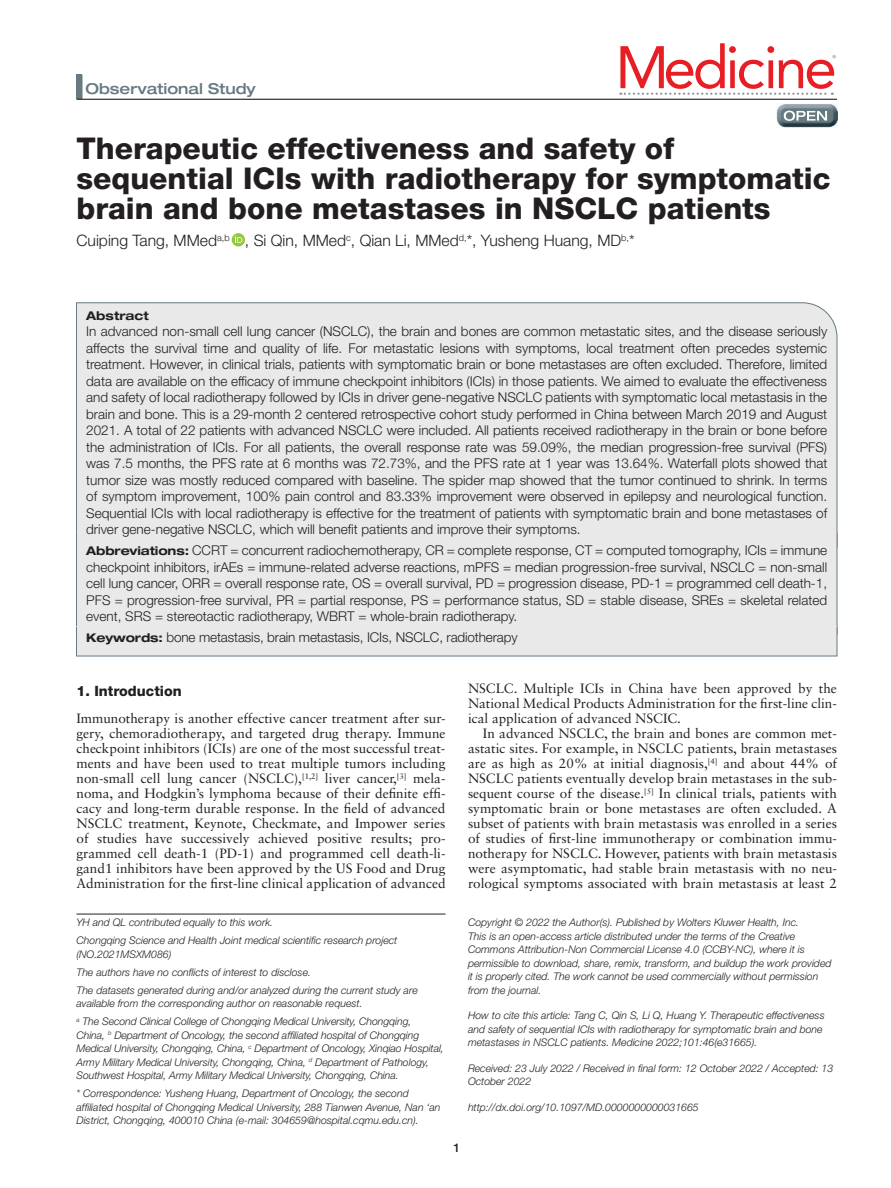
<style>
.page{position:relative;width:891px;height:1188px;background:#fff}
.page>*{position:absolute;margin:0;border:0;box-sizing:border-box;transform-origin:0 0}
.t1{font:59.4px "Avenir";letter-spacing:-.06em;color:#e71e24}
.t2{font:800 30px/30px "Helvetica Neue LT Std";color:#231f20}
.t3{font:300 15.75px "Helvetica Neue LT Std";color:#231f20}
.t4{font:500 expanded 15px "Helvetica Neue LT Std";color:#667981}
.t5{font:800 14.25px "Helvetica Neue LT Std";color:#231f20}
.t6{font:300 13.5px/16.5px "Helvetica Neue LT Std";color:#231f20;text-align:justify}
.t7{font:13.5px/15px "Sabon LT Std";color:#231f20;text-align:justify}
.t8{font:700 expanded 12px "Helvetica Neue LT Std";color:#231f20}
.t9{font:500 12px "Helvetica Neue LT Std";color:#231f20}
.t10{font:italic 300 10.5px/13.5px "Helvetica Neue LT Std";color:#231f20}
.t11{font:500 10.35px "Akzidenz Grotesk BE";color:#909295}
.s1{font-weight:700;font-stretch:expanded;font-size:12px}
</style>
<div class="page">
<div style="left:76px;top:74px;width:6px;height:25px;background:#677981"></div>
<hr style="left:76px;top:99px;width:761px;height:1px;background:#231f20">
<img style="left:776px;top:104px;width:61px;height:24px">
<svg style="left:784px;top:111px;width:43px;height:10px"></svg>
<svg style="left:620px;top:93px;width:213px;height:2px"></svg>
<div style="left:76px;top:302px;width:762px;height:246px;background:#e9e9e9"></div>
<div style="left:76px;top:532px;width:761px;height:104px;background:#e9e9e9"></div>
<div style="left:76px;top:627px;width:761px;height:29px;background:#e9e9e9"></div>
<svg style="left:232px;top:233px;width:13px;height:13px"></svg>
<svg style="left:235px;top:236px;width:7px;height:7px"></svg>
<hr style="left:76px;top:914px;width:370px;height:1px;background:#231f20">
<p class="t4" style="left:86px;top:80px;width:172px">Observational Study</p>
<h1 class="t1" style="left:615px;top:33px;width:223px">Medicine</h1>
<p class="t11" style="left:832px;top:52px;width:6px">®</p>
<h2 class="t2" style="left:76px;top:134px;width:756px">Therapeutic effectiveness and safety of sequential ICIs with radiotherapy for symptomatic brain and bone metastases in NSCLC patients</h2>
<p class="t3" style="left:76px;top:231px;width:560px">Cuiping Tang, MMed<sup>a,b</sup> , Si Qin, MMed<sup>c</sup>, Qian Li, MMed<sup>d,</sup>*, Yusheng Huang, MD<sup>b,</sup>*</p>
<p class="t8" style="left:86px;top:308px;width:64px">Abstract</p>
<p class="t6" style="left:86px;top:323px;width:743px">In advanced non-small cell lung cancer (NSCLC), the brain and bones are common metastatic sites, and the disease seriously affects the survival time and quality of life. For metastatic lesions with symptoms, local treatment often precedes systemic treatment. However, in clinical trials, patients with symptomatic brain or bone metastases are often excluded. Therefore, limited data are available on the efficacy of immune checkpoint inhibitors (ICIs) in those patients. We aimed to evaluate the effectiveness and safety of local radiotherapy followed by ICIs in driver gene-negative NSCLC patients with symptomatic local metastasis in the brain and bone. This is a 29-month 2 centered retrospective cohort study performed in China between March 2019 and August 2021. A total of 22 patients with advanced NSCLC were included. All patients received radiotherapy in the brain or bone before the administration of ICIs. For all patients, the overall response rate was 59.09%, the median progression-free survival (PFS) was 7.5 months, the PFS rate at 6 months was 72.73%, and the PFS rate at 1 year was 13.64%. Waterfall plots showed that tumor size was mostly reduced compared with baseline. The spider map showed that the tumor continued to shrink. In terms of symptom improvement, 100% pain control and 83.33% improvement were observed in epilepsy and neurological function.<br>Sequential ICIs with local radiotherapy is effective for the treatment of patients with symptomatic brain and bone metastases of driver gene-negative NSCLC, which will benefit patients and improve their symptoms.</p>
<p class="t6" style="left:86px;top:542px;width:743px"><span class="s1">Abbreviations:</span> CCRT = concurrent radiochemotherapy, CR = complete response, CT = computed tomography, ICIs = immune checkpoint inhibitors, irAEs = immune-related adverse reactions, mPFS = median progression-free survival, NSCLC = non-small cell lung cancer, ORR = overall response rate, OS = overall survival, PD = progression disease, PD-1 = programmed cell death-1, PFS = progression-free survival, PR = partial response, PS = performance status, SD = stable disease, SREs = skeletal related event, SRS = stereotactic radiotherapy, WBRT = whole-brain radiotherapy.</p>
<p class="t6" style="left:86px;top:629px;width:433px"><span class="s1">Keywords:</span> bone metastasis, brain metastasis, ICIs, NSCLC, radiotherapy</p>
<p class="t5" style="left:76px;top:683px;width:107px">1. Introduction</p>
<p class="t7" style="left:76px;top:711px;width:371px">Immunotherapy is another effective cancer treatment after sur&shy;gery, chemoradiotherapy, and targeted drug therapy. Immune checkpoint inhibitors (ICIs) are one of the most successful treat&shy;ments and have been used to treat multiple tumors including non-small cell lung cancer (NSCLC),<sup>[1,2]</sup> liver cancer,<sup>[3]</sup> mela&shy;noma, and Hodgkin’s lymphoma because of their definite effi&shy;cacy and long-term durable response. In the field of advanced NSCLC treatment, Keynote, Checkmate, and Impower series of studies have successively achieved positive results; pro&shy;grammed cell death-1 (PD-1) and programmed cell death-li&shy;gand1 inhibitors have been approved by the US Food and Drug Administration for the first-line clinical application of advanced</p>
<p class="t7" style="left:468px;top:681px;width:370px">NSCLC. Multiple ICIs in China have been approved by the National Medical Products Administration for the first-line clin&shy;ical application of advanced NSCIC.</p>
<p class="t7" style="left:468px;top:726px;width:371px;text-indent:15px">In advanced NSCLC, the brain and bones are common met&shy;astatic sites. For example, in NSCLC patients, brain metastases are as high as 20% at initial diagnosis,<sup>[4]</sup> and about 44% of NSCLC patients eventually develop brain metastases in the sub&shy;sequent course of the disease.<sup>[5]</sup> In clinical trials, patients with symptomatic brain or bone metastases are often excluded. A subset of patients with brain metastasis was enrolled in a series of studies of first-line immunotherapy or combination immu&shy;notherapy for NSCLC. However, patients with brain metastasis were asymptomatic, had stable brain metastasis with no neu&shy;rological symptoms associated with brain metastasis at least 2</p>
<p class="t10" style="left:76px;top:914px;width:322px;line-height:18px">YH and QL contributed equally to this work.<br>Chongqing Science and Health Joint medical scientific research project</p>
<p class="t10" style="left:76px;top:945px;width:343px;line-height:18px">(NO.2021MSXM086)<br>The authors have no conflicts of interest to disclose.<br>The datasets generated during and/or analyzed during the current study are</p>
<p class="t10" style="left:76px;top:995px;width:336px;line-height:18px">available from the corresponding author on reasonable request.<br><sup>a</sup> The Second Clinical College of Chongqing Medical University, Chongqing,</p>
<p class="t10" style="left:76px;top:1028px;width:369px">China, <sup>b</sup> Department of Oncology, the second affiliated hospital of Chongqing Medical University, Chongqing, China, <sup>c</sup> Department of Oncology, Xinqiao Hospital, Army Military Medical University, Chongqing, China, <sup>d</sup> Department of Pathology, Southwest Hospital, Army Military Medical University, Chongqing, China.</p>
<p class="t10" style="left:77px;top:1087px;width:366px">* Correspondence: Yusheng Huang, Department of Oncology, the second affiliated hospital of Chongqing Medical University, 288 Tianwen Avenue, Nan ‘an<br>District, Chongqing, 400010 China (e-mail: 304659@hospital.cqmu.edu.cn).</p>
<p class="t10" style="left:468px;top:916px;width:365px">Copyright © 2022 the Author(s). Published by Wolters Kluwer Health, Inc.<br>This is an open-access article distributed under the terms of the Creative Commons Attribution-Non Commercial License 4.0 (CCBY-NC), where it is permissible to download, share, remix, transform, and buildup the work provided it is properly cited. The work cannot be used commercially without permission from the journal.</p>
<p class="t10" style="left:468px;top:1009px;width:358px">How to cite this article: Tang C, Qin S, Li Q, Huang Y. Therapeutic effectiveness and safety of sequential ICIs with radiotherapy for symptomatic brain and bone metastases in NSCLC patients. Medicine 2022;101:46(e31665).</p>
<p class="t10" style="left:468px;top:1061px;width:367px">Received: 23 July 2022 / Received in final form: 12 October 2022 / Accepted: 13<br>October 2022</p>
<p class="t10" style="left:468px;top:1100px;width:232px">http://dx.doi.org/10.1097/MD.0000000000031665</p>
<p class="t9" style="left:453px;top:1140px;width:8px">1</p>
</div>
